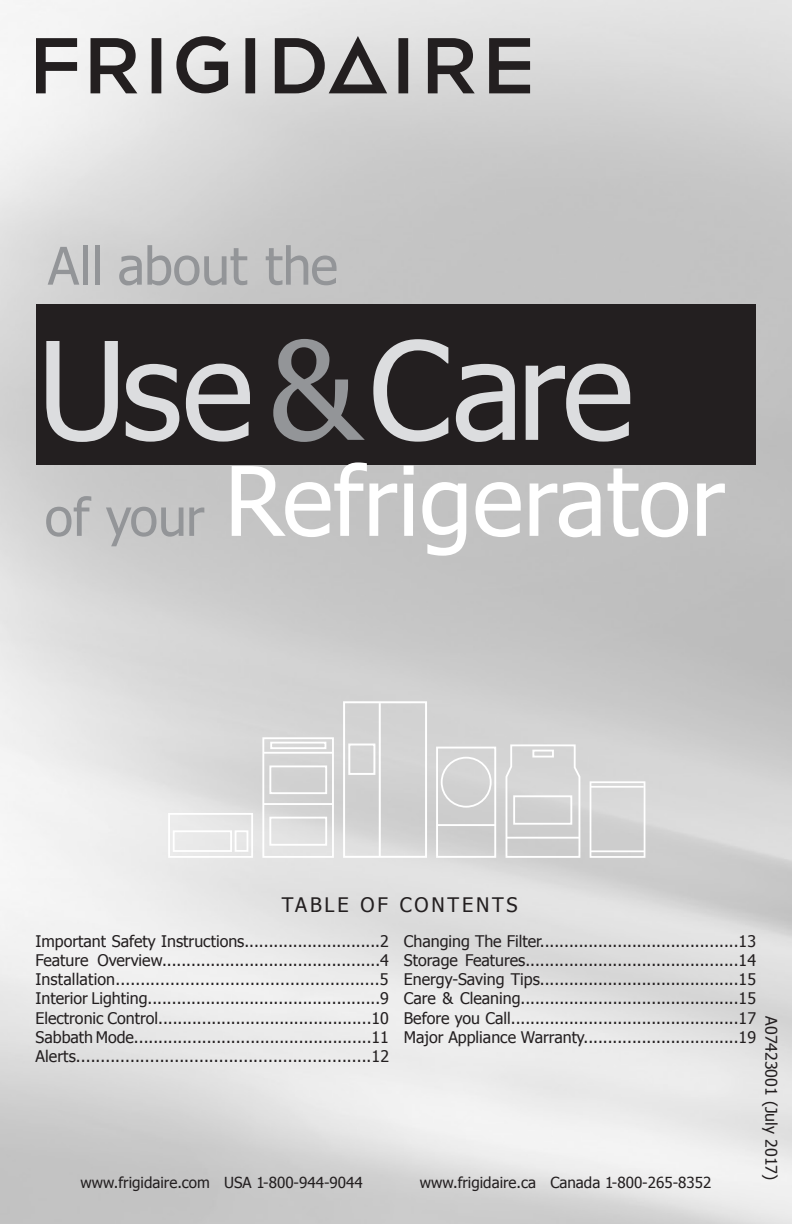
<style>
.page{position:relative;width:792px;height:1224px;background:#fff}
.page>*{position:absolute;margin:0;border:0;box-sizing:border-box;transform-origin:0 0}
.t1{font:136px "Tahoma";letter-spacing:-.025em;color:#dcdddf}
.t2{font:96px "Tahoma";color:#fff}
.t3{font:52px "Tahoma";color:#939598}
.t4{font:20px "Tahoma";letter-spacing:.14em;color:#231f20}
.Frig_TOC_Cover_U_C{font:16px/19.2px "Tahoma";color:#231f20;text-align:justify}
.t5{font:15.2px "Tahoma";color:#231f20}
.s1{color:#939598}
.s2{font-size:52px;color:#939598}
</style>
<div class="page">
<img style="left:0;top:0;width:792px;height:1224px">
<div style="left:37px;top:304px;width:719px;height:161px;background:#231f20"></div>
<div style="left:436px;top:747px;width:60px;height:111px;border:2px solid #fff"></div>
<div style="left:441px;top:757px;width:51px;height:51px;border:2px solid #fff;border-radius:50%"></div>
<hr style="left:437px;top:824px;width:58px;height:2px;background:#fff">
<div style="left:270px;top:742px;width:56px;height:7px;border:2px solid #fff"></div>
<div style="left:262px;top:737px;width:72px;height:121px;border:2px solid #fff"></div>
<div style="left:269px;top:765px;width:58px;height:29px;border:2px solid #fff"></div>
<div style="left:269px;top:817px;width:58px;height:29px;border:2px solid #fff"></div>
<hr style="left:263px;top:803px;width:69px;height:2px;background:#fff">
<hr style="left:263px;top:752px;width:70px;height:2px;background:#fff">
<div style="left:590px;top:781px;width:55px;height:77px;border:2px solid #fff"></div>
<hr style="left:591px;top:850px;width:53px;height:2px;background:#fff">
<hr style="left:591px;top:786px;width:53px;height:2px;background:#fff">
<svg style="left:505px;top:743px;width:76px;height:116px;background:#d5d5d5"></svg>
<div style="left:513px;top:795px;width:59px;height:30px;border:2px solid #fff"></div>
<hr style="left:506px;top:837px;width:73px;height:2px;background:#fff">
<div style="left:532px;top:750px;width:22px;height:8px;border:2px solid #fff"></div>
<div style="left:343px;top:701px;width:84px;height:157px;border:2px solid #fff"></div>
<div style="left:348px;top:744px;width:27px;height:31px;border:2px solid #fff"></div>
<hr style="left:379px;top:703px;width:2px;height:154px;background:#fff">
<div style="left:168px;top:813px;width:85px;height:45px;border:2px solid #fff"></div>
<div style="left:173px;top:830px;width:59px;height:22px;border:2px solid #fff"></div>
<div style="left:235px;top:830px;width:13px;height:22px;border:2px solid #fff"></div>
<svg style="left:398px;top:38px;width:10px;height:55px"></svg>
<svg style="left:176px;top:36px;width:52px;height:57px;background:#8b8989"></svg>
<svg style="left:489px;top:38px;width:41px;height:55px;background:#6d6b6c"></svg>
<svg style="left:36px;top:38px;width:41px;height:55px"></svg>
<svg style="left:91px;top:38px;width:46px;height:55px"></svg>
<svg style="left:152px;top:38px;width:9px;height:55px"></svg>
<svg style="left:245px;top:38px;width:10px;height:55px"></svg>
<svg style="left:428px;top:38px;width:47px;height:55px;background:#747272"></svg>
<svg style="left:275px;top:36px;width:112px;height:57px;background:#908f8f"></svg>
<h3 class="t3" style="left:48px;top:231px;width:291px">All about the</h3>
<h1 class="t1" style="left:38px;top:299px;width:598px">Use <span class="s1">&amp;</span> Care</h1>
<h2 class="t2" style="left:45px;top:437px;width:682px"><span class="s2">of your</span> Refrigerator</h2>
<p class="t4" style="left:282px;top:892px;width:237px">TABLE OF CONTENTS</p>
<p class="Frig_TOC_Cover_U_C" style="left:36px;top:931px;width:355px">Important Safety Instructions............................2</p>
<p class="Frig_TOC_Cover_U_C" style="left:36px;top:950px;width:355px">Feature Overview.............................................4</p>
<p class="Frig_TOC_Cover_U_C" style="left:36px;top:969px;width:355px">Installation.....................................................5</p>
<p class="Frig_TOC_Cover_U_C" style="left:36px;top:988px;width:355px">Interior Lighting................................................9</p>
<p class="Frig_TOC_Cover_U_C" style="left:36px;top:1007px;width:355px">Electronic Control............................................10<br>Sabbath Mode.................................................11<br>Alerts............................................................12</p>
<p class="Frig_TOC_Cover_U_C" style="left:404px;top:931px;width:354px">Changing The Filter.........................................13<br>Storage Features............................................14<br>Energy-Saving Tips.........................................15</p>
<p class="Frig_TOC_Cover_U_C" style="left:404px;top:988px;width:354px">Care &amp; Cleaning.............................................15</p>
<p class="Frig_TOC_Cover_U_C" style="left:404px;top:1007px;width:354px">Before you Call...............................................17<br>Major Appliance Warranty................................19</p>
<p class="Frig_TOC_Cover_U_C" style="left:782px;top:1016px;width:165px;rotate:90deg">A07423001 (July 2017)</p>
<p class="t5" style="left:81px;top:1172px;width:284px">www.frigidaire.com USA 1-800-944-9044</p>
<p class="t5" style="left:420px;top:1172px;width:293px">www.frigidaire.ca Canada 1-800-265-8352</p>
</div>
